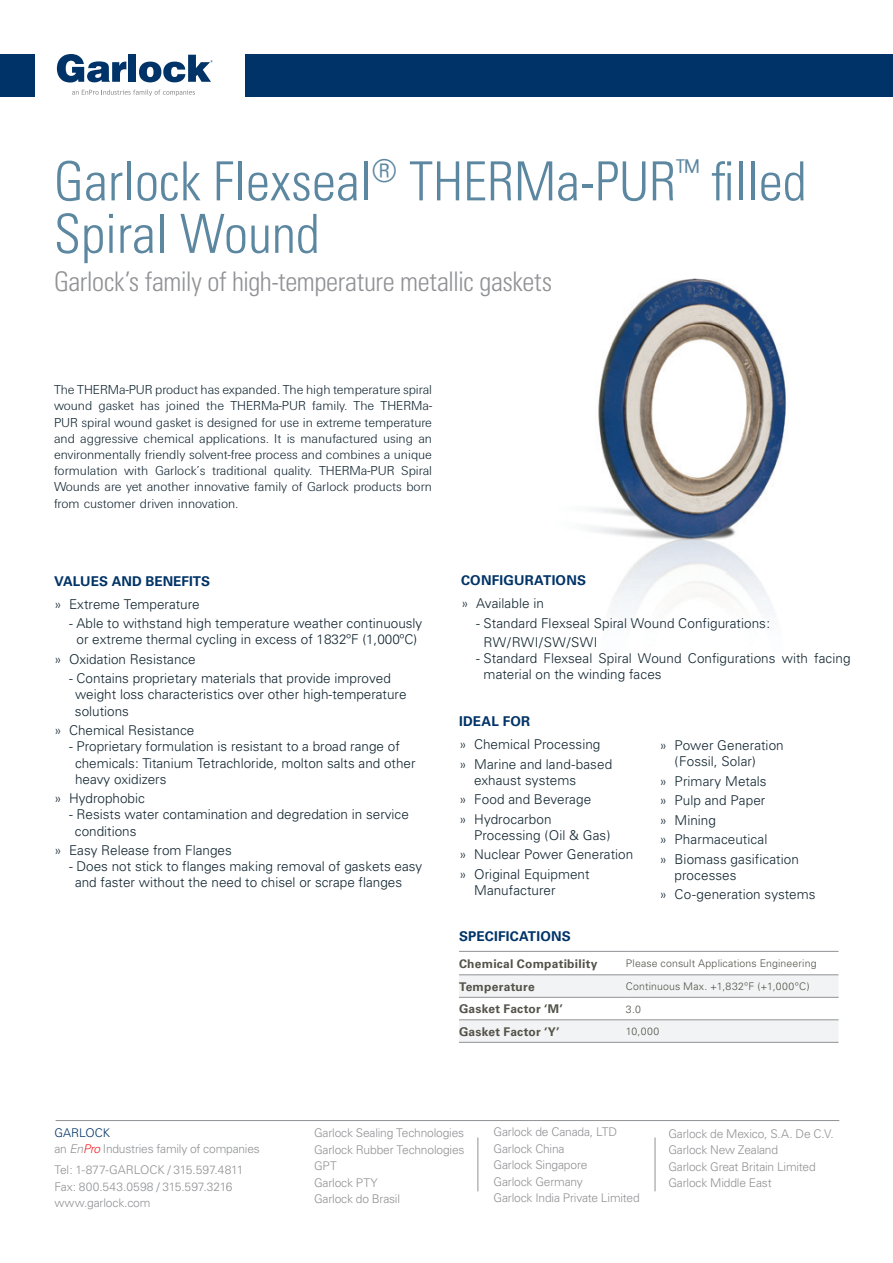
<style>
.page{position:relative;width:893px;height:1263px;background:#fff}
.page>*{position:absolute;margin:0;border:0;box-sizing:border-box;transform-origin:0 0}
.t1{font:300 condensed 54px/52.5px "Univers";color:#5c87a1}
.t2{font:300 condensed 27px "Univers";letter-spacing:-.02em;color:#919295}
.t3{font:300 13.5px/19.5px "Univers";color:#112530}
.t4{font:13.5px/16.2px "Univers Light DTC";color:#112530;text-align:justify}
.t5{font:700 13.5px "Univers";letter-spacing:.005em;color:#003367}
.t6{font:300 12px/16.5px "Univers";letter-spacing:-.015em;color:#919295}
.t7{font:700 12px "Univers";letter-spacing:.02em;color:#535249}
.t8{font:300 10.5px "Univers";letter-spacing:.015em;color:#535249}
.s1{color:#003367}
.s2{font-style:italic}
.s3{font-style:italic;color:#ee1e23}
</style>
<div class="page">
<svg style="left:72px;top:90px;width:123px;height:6px"></svg>
<svg style="left:57px;top:54px;width:69px;height:29px"></svg>
<div style="left:128px;top:55px;width:8px;height:27px;background:#003367"></div>
<svg style="left:139px;top:55px;width:74px;height:27px"></svg>
<div style="left:0;top:54px;width:35px;height:42px;background:#003367"></div>
<div style="left:245px;top:54px;width:648px;height:42px;background:#003367"></div>
<hr style="left:56px;top:1120px;width:783px;height:1px;background:#919295">
<hr style="left:477px;top:1138px;width:1px;height:53px;background:#919295">
<hr style="left:655px;top:1138px;width:1px;height:53px;background:#919295">
<img style="left:588px;top:278px;width:198px;height:340px">
<svg style="left:459px;top:975px;width:379px;height:67px"></svg>
<hr style="left:459px;top:974px;width:167px;height:1px;background:#919295">
<hr style="left:626px;top:974px;width:212px;height:1px;background:#919295">
<hr style="left:459px;top:997px;width:167px;height:1px;background:#919295">
<hr style="left:626px;top:997px;width:212px;height:1px;background:#919295">
<hr style="left:459px;top:1019px;width:167px;height:1px;background:#919295">
<hr style="left:626px;top:1019px;width:212px;height:1px;background:#919295">
<hr style="left:459px;top:1042px;width:167px;height:1px;background:#919295">
<hr style="left:626px;top:1042px;width:212px;height:1px;background:#919295">
<hr style="left:459px;top:951px;width:167px;height:1px;background:#919295">
<hr style="left:626px;top:951px;width:212px;height:1px;background:#919295">
<h1 class="t1" style="left:54px;top:154px;width:754px">Garlock Flexseal<sup>®</sup> THERMa-PUR<sup>™</sup> filled<br>Spiral Wound</h1>
<h2 class="t2" style="left:54px;top:265px;width:500px">Garlock’s family of high-temperature metallic gaskets</h2>
<p class="t4" style="left:54px;top:382px;width:380px">The THERMa-PUR product has expanded. The high temperature spiral wound gasket has joined the THERMa-PUR family. The THERMa-PUR spiral wound gasket is designed for use in extreme temperature and aggressive chemical applications. It is manufactured using an environmentally friendly solvent-free process and combines a unique formulation with Garlock’s traditional quality. THERMa-PUR Spiral Wounds are yet another innovative family of Garlock products born from customer driven innovation.</p>
<p class="t5" style="left:54px;top:573px;width:158px">values and benefits</p>
<p class="t3" style="left:54px;top:594px;width:147px">» Extreme Temperature</p>
<p class="t3" style="left:69px;top:615px;width:355px;line-height:16.2px;text-align:center">- Able to withstand high temperature weather continuously or extreme thermal cycling in excess of 1832ºF (1,000ºC)</p>
<p class="t3" style="left:54px;top:649px;width:143px">» Oxidation Resistance</p>
<p class="t3" style="left:75px;top:670px;width:333px;line-height:16.2px;text-indent:-6px">- Contains proprietary materials that provide improved weight loss characteristics over other high-temperature solutions</p>
<p class="t3" style="left:54px;top:721px;width:142px">» Chemical Resistance</p>
<p class="t3" style="left:75px;top:738px;width:342px;line-height:16.2px;text-indent:-6px">- Proprietary formulation is resistant to a broad range of chemicals: Titanium Tetrachloride, molton salts and other heavy oxidizers</p>
<p class="t3" style="left:54px;top:789px;width:92px">» Hydrophobic</p>
<p class="t3" style="left:75px;top:806px;width:335px;line-height:16.2px;text-indent:-6px">- Resists water contamination and degredation in service conditions</p>
<p class="t3" style="left:54px;top:840px;width:179px">» Easy Release from Flanges</p>
<p class="t3" style="left:75px;top:858px;width:349px;line-height:16.2px;text-indent:-6px">- Does not stick to flanges making removal of gaskets easy and faster without the need to chisel or scrape flanges</p>
<p class="t5" style="left:461px;top:572px;width:116px">CONFIGURATIONS</p>
<p class="t3" style="left:461px;top:594px;width:84px">» Available in</p>
<p class="t3" style="left:484px;top:613px;width:288px;text-indent:-8px">- Standard Flexseal Spiral Wound Configurations:<br>RW/RWI/SW/SWI</p>
<p class="t3" style="left:484px;top:650px;width:368px;line-height:16.2px;text-indent:-8px">- Standard Flexseal Spiral Wound Configurations with facing material on the winding faces</p>
<p class="t5" style="left:459px;top:714px;width:62px">ideal for</p>
<p class="t3" style="left:459px;top:735px;width:155px">» Chemical Processing<br>» Marine and land-based</p>
<p class="t3" style="left:459px;top:770px;width:134px;text-indent:15px">exhaust systems<br>» Food and Beverage » Hydrocarbon</p>
<p class="t3" style="left:459px;top:825px;width:176px;text-indent:15px">Processing (Oil &amp; Gas)<br>» Nuclear Power Generation » Original Equipment</p>
<p class="t3" style="left:474px;top:880px;width:83px">Manufacturer</p>
<p class="t3" style="left:675px;top:737px;width:111px;line-height:16.2px;text-indent:-15px">» Power Generation (Fossil, Solar)</p>
<p class="t3" style="left:660px;top:771px;width:141px">» Primary Metals<br>» Pulp and Paper<br>» Mining<br>» Pharmaceutical<br>» Biomass gasification</p>
<p class="t3" style="left:660px;top:865px;width:158px;text-indent:15px">processes<br>» Co-generation systems</p>
<p class="t5" style="left:459px;top:928px;width:113px">Specifications</p>
<p class="t7" style="left:459px;top:956px;width:140px">Chemical Compatibility</p>
<p class="t8" style="left:626px;top:957px;width:192px">Please consult Applications Engineering</p>
<p class="t7" style="left:459px;top:979px;width:77px">Temperature</p>
<p class="t8" style="left:626px;top:980px;width:185px">Continuous Max. +1,832ºF (+1,000ºC)</p>
<p class="t7" style="left:459px;top:1002px;width:105px">Gasket Factor ‘M’</p>
<p class="t8" style="left:626px;top:1003px;width:17px">3.0</p>
<p class="t7" style="left:459px;top:1024px;width:102px">Gasket Factor ‘Y’</p>
<p class="t8" style="left:626px;top:1025px;width:35px">10,000</p>
<p class="t6" style="left:54px;top:1124px;width:207px"><span class="s1">Garlock<br></span>an <span class="s2">En</span><span class="s3">Pro</span> Industries family of companies</p>
<p class="t6" style="left:314px;top:1125px;width:152px">Garlock Sealing Technologies<br>Garlock Rubber Technologies<br>GPT<br>Garlock PTY<br>Garlock do Brasil</p>
<p class="t6" style="left:493px;top:1124px;width:148px">Garlock de Canada, LTD<br>Garlock China<br>Garlock Singapore<br>Garlock Germany<br>Garlock India Private Limited</p>
<p class="t6" style="left:668px;top:1125px;width:167px">Garlock de Mexico, S.A. De C.V.<br>Garlock New Zealand<br>Garlock Great Britain Limited<br>Garlock Middle East</p>
<p class="t6" style="left:54px;top:1162px;width:190px">Tel: 1-877-GARLOCK / 315.597.4811<br>Fax: 800.543.0598 / 315.597.3216 www.garlock.com</p>
</div>
